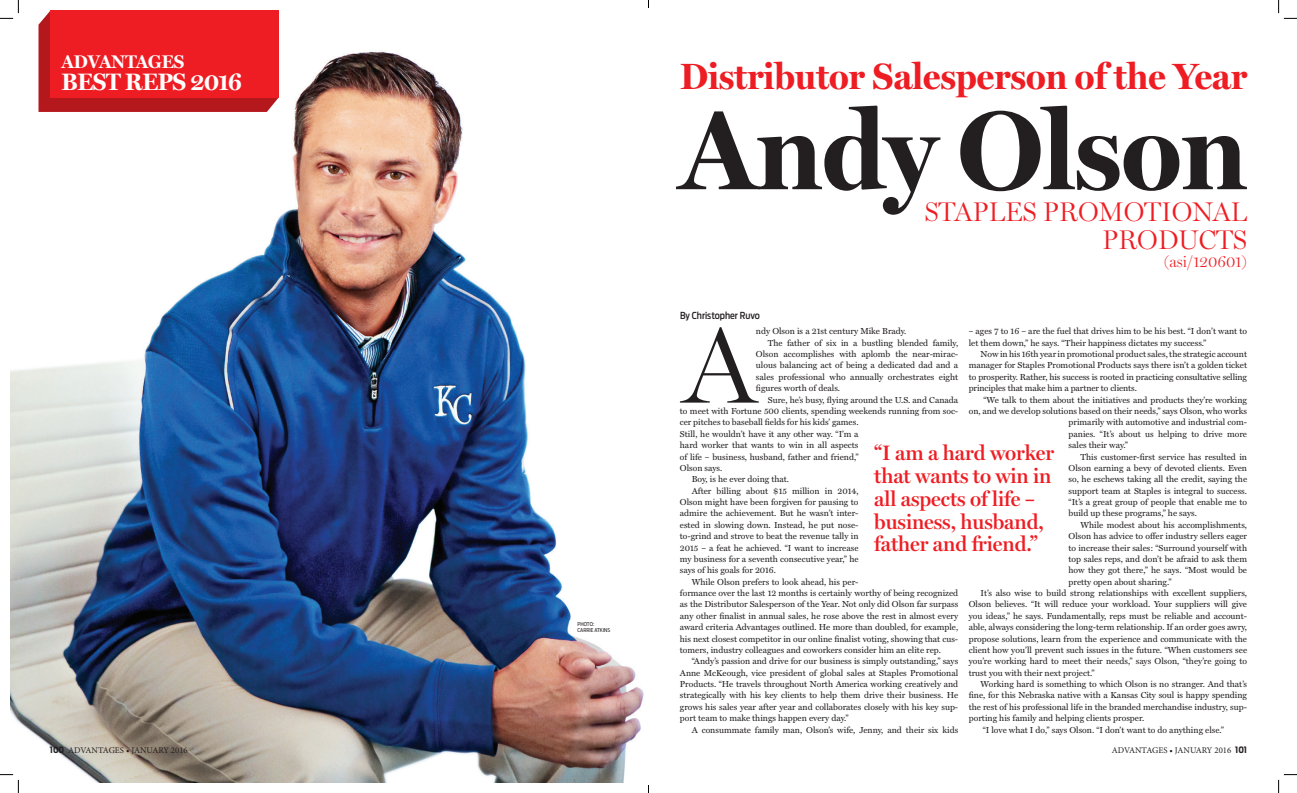
<style>
.page{position:relative;width:1297px;height:793px;background:#fff}
.page>*{position:absolute;margin:0;border:0;box-sizing:border-box;transform-origin:0 0}
.Body_Indent{font:700 112px "Miller Display";color:#231f20}
.Body_Indent-2{font:300 108.67px "Miller Display";color:#231f20}
.Body_Indent-3{font:700 36.75px "Miller Display";letter-spacing:.005em;color:#ee1d23}
.Body_Indent-4{font:300 27.12px "Miller Display";letter-spacing:-.005em;color:#ee1d23}
.Body_Indent-5{font:700 23.89px "Miller Display";letter-spacing:-.01em;color:#fff}
.CB_New_Miller_Displa{font:600 21px/22.8px "Miller Display";letter-spacing:-.005em;color:#ee1d23}
.Body_Indent-6{font:700 18.38px "Miller Display";color:#fff}
.Body_Indent-7{font:300 15.75px "Miller Display";letter-spacing:-.005em;color:#ee1d23}
.Byline{font:500 9.62px "Antenna Cond";color:#231f20}
.Body_Indent-8{font:8.75px/11.4px "Miller Text";color:#231f20;text-align:justify}
.Folio_Left{font:8.75px "Minion Pro";color:#231f20}
.Folio_Right{font:8.75px "Minion Pro";color:#231f20}
.caption_body{font:5.25px/6.1px "Antenna Cond";color:#231f20}
.s1{font-family:"Antenna Cond";font-weight:700}
</style>
<div class="page">
<img style="left:10px;top:10px;width:634px;height:772px">
<svg style="left:39px;top:11px;width:240px;height:101px;background:#b62126"></svg>
<div style="left:50px;top:11px;width:229px;height:87px;background:#ee1d23"></div>
<svg style="left:0;top:0;width:19px;height:19px"></svg>
<svg style="left:0;top:774px;width:19px;height:19px"></svg>
<svg style="left:1278px;top:0;width:19px;height:19px"></svg>
<svg style="left:1278px;top:774px;width:19px;height:19px"></svg>
<p class="Body_Indent-6" style="left:61px;top:51px;width:124px">ADVANTAGES</p>
<p class="Body_Indent-5" style="left:61px;top:68px;width:182px">BEST REPS 2016</p>
<p class="caption_body" style="left:577px;top:621px;width:34px">PHOTO:<br>CARRIE ATKINS</p>
<p class="Body_Indent-3" style="left:680px;top:55px;width:568px">Distributor Salesperson of the Year</p>
<p class="Body_Indent" style="left:680px;top:86px;width:569px">Andy Olson</p>
<p class="Body_Indent-4" style="left:924px;top:196px;width:324px">STAPLES PROMOTIONAL</p>
<p class="Body_Indent-4" style="left:1102px;top:224px;width:147px">PRODUCTS</p>
<p class="Body_Indent-7" style="left:1164px;top:252px;width:85px">(asi/120601)</p>
<p class="Byline" style="left:680px;top:310px;width:81px">By Christopher Ruvo</p>
<p class="Body_Indent-2" style="left:683px;top:303px;width:75px">A</p>
<p class="Body_Indent-8" style="left:969px;top:326px;width:280px">– ages 7 to 16 – are the fuel that drives him to be his best. “I don’t want to let them down,” he says. “Their happiness dictates my success.”</p>
<p class="Body_Indent-8" style="left:969px;top:349px;width:280px;text-indent:12px">Now in his 16th year in promotional product sales, the strategic account manager for Staples Promotional Products says there isn’t a golden ticket to prosperity. Rather, his success is rooted in practicing consultative selling principles that make him a partner to clients.</p>
<p class="Body_Indent-8" style="left:983px;top:394px;width:265px">“We talk to them about the initiatives and products they’re working</p>
<p class="Body_Indent-8" style="left:969px;top:405px;width:280px">on, and we develop solutions based on their needs,” says Olson, who works</p>
<p class="Body_Indent-8" style="left:1068px;top:417px;width:180px">primarily with automotive and industrial com-</p>
<p class="Body_Indent-8" style="left:1068px;top:428px;width:180px">panies. “It’s about us helping to drive more</p>
<p class="Body_Indent-8" style="left:1068px;top:440px;width:61px">sales their way.”</p>
<p class="Body_Indent-8" style="left:1068px;top:451px;width:180px;text-indent:12px">This customer-first service has resulted in Olson earning a bevy of devoted clients. Even so, he eschews taking all the credit, saying the support team at Staples is integral to success. “It’s a great group of people that enable me to build up these programs,” he says.</p>
<p class="Body_Indent-8" style="left:1068px;top:519px;width:180px;text-indent:12px">While modest about his accomplishments, Olson has advice to offer industry sellers eager to increase their sales: “Surround yourself with top sales reps, and don’t be afraid to ask them how they got there,” he says. “Most would be pretty open about sharing.”</p>
<p class="Body_Indent-8" style="left:969px;top:587px;width:280px;text-indent:12px">It’s also wise to build strong relationships with excellent suppliers, Olson believes. “It will reduce your workload. Your suppliers will give you ideas,” he says. Fundamentally, reps must be reliable and account&shy;able, always considering the long-term relationship. If an order goes awry, propose solutions, learn from the experience and communicate with the client how you’ll prevent such issues in the future. “When customers see you’re working hard to meet their needs,” says Olson, “they’re going to trust you with their next project.”</p>
<p class="Body_Indent-8" style="left:969px;top:678px;width:280px;text-indent:12px">Working hard is something to which Olson is no stranger. And that’s fine, for this Nebraska native with a Kansas City soul is happy spending the rest of his professional life in the branded merchandise industry, sup&shy;porting his family and helping clients prosper.</p>
<p class="Body_Indent-8" style="left:982px;top:724px;width:243px">“I love what I do,” says Olson. “I don’t want to do anything else.”</p>
<p class="Body_Indent-8" style="left:756px;top:326px;width:152px">ndy Olson is a 21st century Mike Brady.</p>
<p class="Body_Indent-8" style="left:756px;top:337px;width:204px;text-indent:12px">The father of six in a bustling blended family, Olson accomplishes with aplomb the near-mirac&shy;ulous balancing act of being a dedicated dad and a sales professional who annually orchestrates eight figures worth of deals.</p>
<p class="Body_Indent-8" style="left:680px;top:394px;width:280px;text-align:left;text-indent:88px">Sure, he’s busy, flying around the U.S. and Canada to meet with Fortune 500 clients, spending weekends running from soc&shy;cer pitches to baseball fields for his kids’ games.<br>Still, he wouldn’t have it any other way. “I’m a<br>hard worker that wants to win in all aspects<br>of life – business, husband, father and friend,”<br>Olson says.</p>
<p class="Body_Indent-8" style="left:692px;top:474px;width:99px">Boy, is he ever doing that.</p>
<p class="Body_Indent-8" style="left:680px;top:485px;width:180px;text-indent:12px">After billing about $15 million in 2014, Olson might have been forgiven for pausing to admire the achievement. But he wasn’t inter&shy;ested in slowing down. Instead, he put nose&shy;to-grind and strove to beat the revenue tally in 2015 – a feat he achieved. “I want to increase my business for a seventh consecutive year,” he says of his goals for 2016.</p>
<p class="Body_Indent-8" style="left:680px;top:576px;width:280px;text-align:left;text-indent:12px">While Olson prefers to look ahead, his per-<br>formance over the last 12 months is certainly worthy of being recognized as the Distributor Salesperson of the Year. Not only did Olson far surpass any other finalist in annual sales, he rose above the rest in almost every award criteria Advantages outlined. He more than doubled, for example, his next closest competitor in our online finalist voting, showing that cus&shy;tomers, industry colleagues and coworkers consider him an elite rep.</p>
<p class="Body_Indent-8" style="left:680px;top:656px;width:280px;text-indent:12px">“Andy’s passion and drive for our business is simply outstanding,” says Anne McKeough, vice president of global sales at Staples Promotional Products. “He travels throughout North America working creatively and strategically with his key clients to help them drive their business. He grows his sales year after year and collaborates closely with his key sup&shy;port team to make things happen every day.”</p>
<p class="Body_Indent-8" style="left:692px;top:724px;width:268px">A consummate family man, Olson’s wife, Jenny, and their six kids</p>
<p class="CB_New_Miller_Displa" style="left:874px;top:442px;width:181px">“I am a hard worker that wants to win in all aspects of life – business, husband, father and friend.”</p>
<p class="Folio_Left" style="left:50px;top:744px;width:139px"><span class="s1">100</span> ADVANTAGES • JANUARY 2016</p>
<p class="Folio_Right" style="left:1111px;top:744px;width:137px">ADVANTAGES • JANUARY 2016 <span class="s1">101</span></p>
</div>
